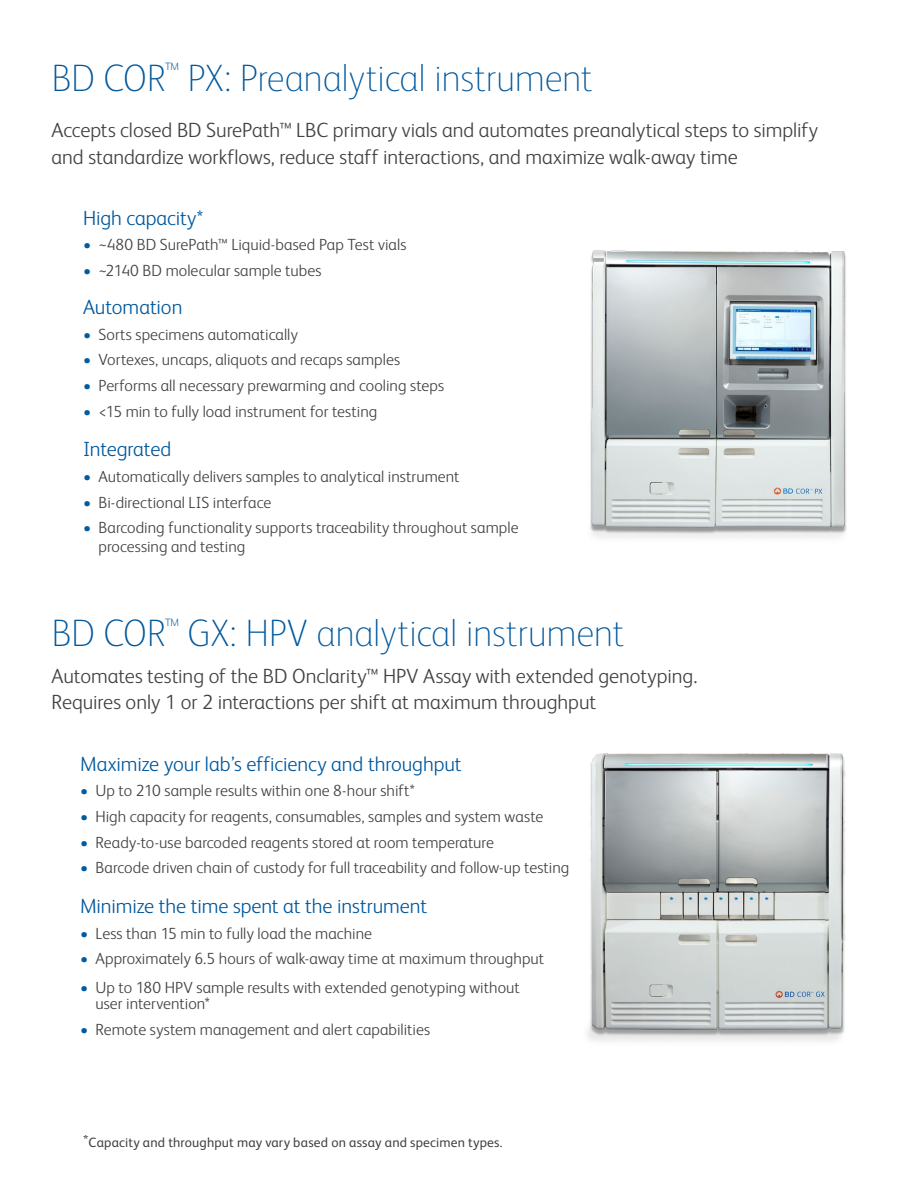
<style>
.page{position:relative;width:918px;height:1188px;background:#fff}
.page>*{position:absolute;margin:0;border:0;box-sizing:border-box;transform-origin:0 0}
.t1{font:100 38.25px "FS Albert Pro";letter-spacing:-.01em;color:#00589d}
.t2{font:300 20.55px/26.5px "FS Albert Pro";letter-spacing:-.005em;color:#414042}
.t3{font:300 20.55px "FS Albert Pro";letter-spacing:-.005em;color:#00589d}
.t4{font:300 16.2px/19px "FS Albert Pro";color:#414042}
.t5{font:13.5px "FS Albert Pro";letter-spacing:.01em;color:#414042}
.s1{color:#005ba2}
</style>
<div class="page">
<img style="left:587px;top:753px;width:259px;height:288px">
<img style="left:590px;top:250px;width:257px;height:288px">
<h1 class="t1" style="left:52px;top:53px;width:543px">BD COR<sup>™</sup> PX: Preanalytical instrument</h1>
<p class="t2" style="left:52px;top:116px;width:768px">Accepts closed BD SurePath™ LBC primary vials and automates preanalytical steps to simplify and standardize workflows, reduce staff interactions, and maximize walk-away time</p>
<p class="t3" style="left:83px;top:204px;width:122px">High capacity*</p>
<p class="t4" style="left:83px;top:234px;width:325px"><span class="s1">•</span> ~480 BD SurePath™ Liquid-based Pap Test vials</p>
<p class="t4" style="left:83px;top:260px;width:240px"><span class="s1">•</span> ~2140 BD molecular sample tubes</p>
<p class="t3" style="left:83px;top:293px;width:101px">Automation</p>
<p class="t4" style="left:83px;top:324px;width:216px"><span class="s1">•</span> Sorts specimens automatically</p>
<p class="t4" style="left:83px;top:349px;width:319px"><span class="s1">•</span> Vortexes, uncaps, aliquots and recaps samples</p>
<p class="t4" style="left:83px;top:375px;width:362px"><span class="s1">•</span> Performs all necessary prewarming and cooling steps</p>
<p class="t4" style="left:83px;top:401px;width:296px"><span class="s1">•</span> &lt;15 min to fully load instrument for testing</p>
<p class="t3" style="left:83px;top:435px;width:90px">Integrated</p>
<p class="t4" style="left:83px;top:466px;width:378px"><span class="s1">•</span> Automatically delivers samples to analytical instrument</p>
<p class="t4" style="left:83px;top:492px;width:190px"><span class="s1">•</span> Bi-directional LIS interface</p>
<p class="t4" style="left:98px;top:517px;width:422px;text-indent:-15px"><span class="s1">•</span> Barcoding functionality supports traceability throughout sample processing and testing</p>
<h1 class="t1" style="left:52px;top:608px;width:574px">BD COR<sup>™</sup> GX: HPV analytical instrument</h1>
<p class="t2" style="left:52px;top:661px;width:647px">Automates testing of the BD Onclarity™ HPV Assay with extended genotyping.<br>Requires only 1 or 2 interactions per shift at maximum throughput</p>
<p class="t3" style="left:80px;top:750px;width:383px">Maximize your lab’s efficiency and throughput</p>
<p class="t4" style="left:80px;top:780px;width:336px"><span class="s1">•</span> Up to 210 sample results within one 8-hour shift*</p>
<p class="t4" style="left:80px;top:806px;width:465px"><span class="s1">•</span> High capacity for reagents, consumables, samples and system waste</p>
<p class="t4" style="left:80px;top:832px;width:415px"><span class="s1">•</span> Ready-to-use barcoded reagents stored at room temperature</p>
<p class="t4" style="left:80px;top:857px;width:491px"><span class="s1">•</span> Barcode driven chain of custody for full traceability and follow-up testing</p>
<p class="t3" style="left:80px;top:892px;width:349px">Minimize the time spent at the instrument</p>
<p class="t4" style="left:80px;top:923px;width:294px"><span class="s1">•</span> Less than 15 min to fully load the machine</p>
<p class="t4" style="left:80px;top:948px;width:466px"><span class="s1">•</span> Approximately 6.5 hours of walk-away time at maximum throughput</p>
<p class="t4" style="left:95px;top:979px;width:426px;line-height:16px;text-indent:-15px"><span class="s1">•</span> Up to 180 HPV sample results with extended genotyping without user intervention*</p>
<p class="t4" style="left:80px;top:1019px;width:352px"><span class="s1">•</span> Remote system management and alert capabilities</p>
<p class="t5" style="left:83px;top:1133px;width:421px"><sup>*</sup>Capacity and throughput may vary based on assay and specimen types.</p>
</div>
